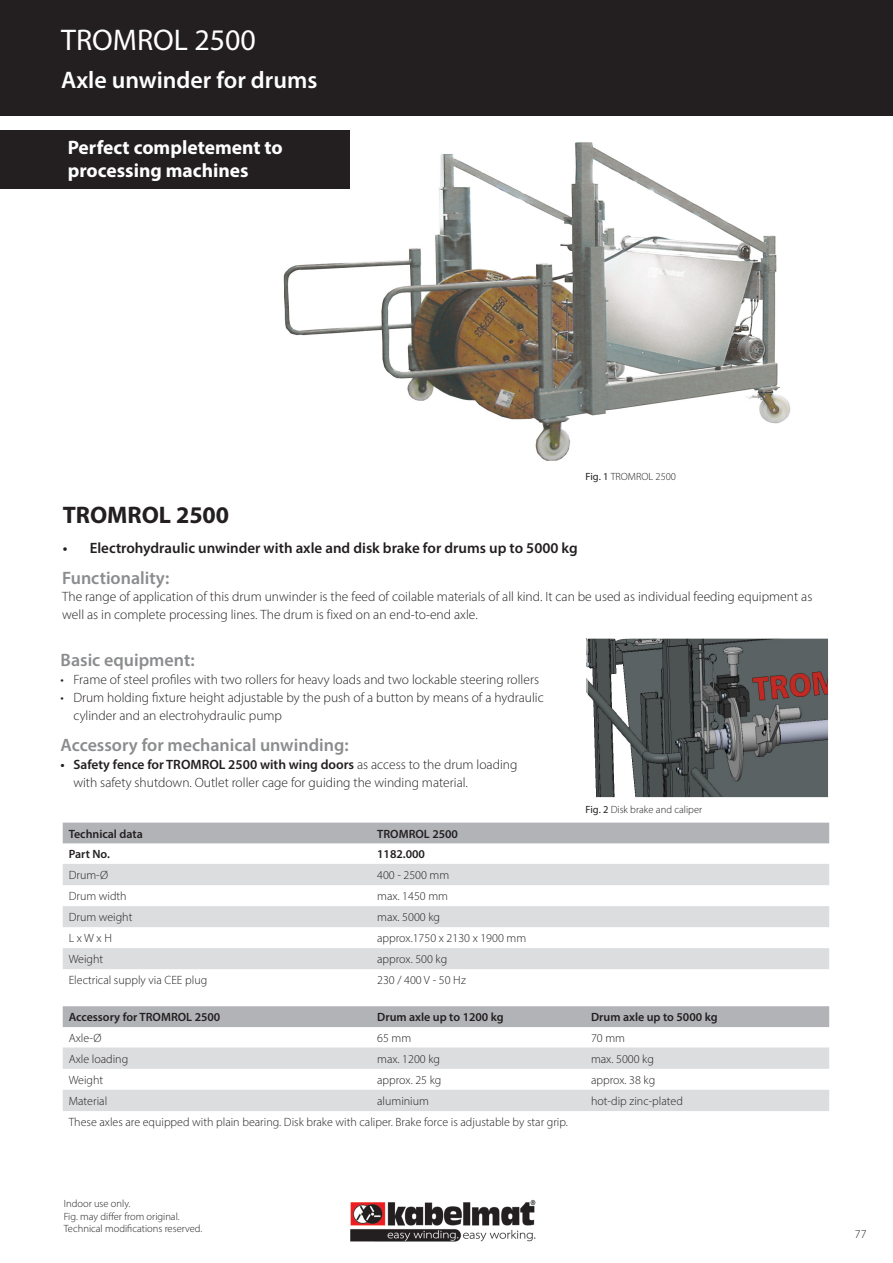
<style>
.page{position:relative;width:893px;height:1263px;background:#fff}
.page>*{position:absolute;margin:0;border:0;box-sizing:border-box;transform-origin:0 0}
.Titel{font:30px "Myriad Pro";color:#fff}
.Sub-Headline_FreeSet{font:600 24px "Myriad Pro";color:#fff}
.Produktüberschrift_M{font:700 24px "Myriad Pro";color:#231f20}
.Produktübersicht{font:700 19.5px "Myriad Pro";color:#fff}
.Fliesstext_FreeSetLi{font:600 18px "Myriad Pro";color:#8b8c8e}
.Headline_Fliesstext{font:600 18px "Myriad Pro";color:#8b8c8e}
.t1{font:600 15px "Myriad Pro";color:#231f20}
.Headline_Fliesstext-2{font:300 13.5px/18px "Myriad Pro";color:#231f20}
.Aufzählung_3mm_einge{font:300 13.5px "Myriad Pro";color:#231f20}
.t2{font:600 13.5px "Myriad Pro";color:#231f20}
.Tabelle_Text_Freeset{font:300 12px "Myriad Pro";color:#231f20}
.Tabelle_Sub-Headline{font:600 12px "Myriad Pro";color:#231f20}
.Tabelle_Text_Freeset-2{font:600 12px "Myriad Pro";color:#231f20}
.Produktübersicht-2{font:300 10.5px "Myriad Pro";color:#231f20}
.Bildunterschrift_Fre{font:300 10.5px "Myriad Pro";color:#231f20}
.s1{font-weight:400}
.s2{font-weight:300}
</style>
<div class="page">
<img style="left:350px;top:1199px;width:186px;height:43px">
<div style="left:0;top:0;width:893px;height:116px;background:#231f20"></div>
<img style="left:278px;top:130px;width:513px;height:331px">
<img style="left:589px;top:640px;width:238px;height:156px">
<div style="left:587px;top:638px;width:242px;height:160px;border:1px solid #fff"></div>
<div style="left:63px;top:823px;width:766px;height:21px;background:#b2b3b7"></div>
<svg style="left:63px;top:864px;width:766px;height:105px;fill:#dcdddf"></svg>
<div style="left:63px;top:1006px;width:766px;height:21px;background:#b2b3b7"></div>
<svg style="left:63px;top:1047px;width:766px;height:64px;fill:#dcdddf"></svg>
<div style="left:0;top:130px;width:349px;height:58px;background:#231f20"></div>
<p class="Titel" style="left:61px;top:22px;width:196px">TROMROL 2500</p>
<p class="Sub-Headline_FreeSet" style="left:61px;top:65px;width:258px">Axle unwinder for drums</p>
<p class="Produktübersicht" style="left:68px;top:134px;width:217px">Perfect completement to</p>
<p class="Produktübersicht" style="left:68px;top:158px;width:182px">processing machines</p>
<p class="Bildunterschrift_Fre" style="left:586px;top:470px;width:92px"><span class="s1">Fig. 1</span> TROMROL 2500</p>
<p class="Produktüberschrift_M" style="left:63px;top:499px;width:168px">TROMROL 2500</p>
<p class="t1" style="left:63px;top:538px;width:516px">• Electrohydraulic unwinder with axle and disk brake for drums up to 5000 kg</p>
<p class="Headline_Fliesstext" style="left:62px;top:567px;width:109px">Functionality:</p>
<p class="Headline_Fliesstext-2" style="left:62px;top:587px;width:752px">The range of application of this drum unwinder is the feed of coilable materials of all kind. It can be used as individual feeding equipment as well as in complete processing lines. The drum is fixed on an end-to-end axle.</p>
<p class="Fliesstext_FreeSetLi" style="left:61px;top:648px;width:135px">Basic equipment:</p>
<p class="Headline_Fliesstext-2" style="left:61px;top:670px;width:480px">• Frame of steel profiles with two rollers for heavy loads and two lockable steering rollers</p>
<p class="Headline_Fliesstext-2" style="left:73px;top:688px;width:472px;text-indent:-13px">• Drum holding fixture height adjustable by the push of a button by means of a hydraulic cylinder and an electrohydraulic pump</p>
<p class="Fliesstext_FreeSetLi" style="left:61px;top:734px;width:289px">Accessory for mechanical unwinding:</p>
<p class="t2" style="left:61px;top:756px;width:458px">• Safety fence for TROMROL 2500 with wing doors <span class="s2">as access to the drum loading</span></p>
<p class="Aufzählung_3mm_einge" style="left:73px;top:775px;width:396px">with safety shutdown. Outlet roller cage for guiding the winding material.</p>
<p class="Bildunterschrift_Fre" style="left:586px;top:803px;width:118px"><span class="s1">Fig. 2</span> Disk brake and caliper</p>
<p class="Tabelle_Sub-Headline" style="left:69px;top:826px;width:76px">Technical data</p>
<p class="Tabelle_Text_Freeset-2" style="left:377px;top:826px;width:82px">TROMROL 2500</p>
<p class="Tabelle_Text_Freeset-2" style="left:69px;top:846px;width:43px">Part No.</p>
<p class="Tabelle_Text_Freeset-2" style="left:377px;top:846px;width:49px">1182.000</p>
<p class="Tabelle_Text_Freeset" style="left:69px;top:868px;width:41px">Drum-Ø</p>
<p class="Tabelle_Text_Freeset" style="left:377px;top:868px;width:74px">400 - 2500 mm</p>
<p class="Tabelle_Text_Freeset" style="left:69px;top:889px;width:59px">Drum width</p>
<p class="Tabelle_Text_Freeset" style="left:377px;top:889px;width:72px">max. 1450 mm</p>
<p class="Tabelle_Text_Freeset" style="left:69px;top:910px;width:65px">Drum weight</p>
<p class="Tabelle_Text_Freeset" style="left:377px;top:910px;width:64px">max. 5000 kg</p>
<p class="Tabelle_Text_Freeset" style="left:69px;top:931px;width:45px">L x W x H</p>
<p class="Tabelle_Text_Freeset" style="left:377px;top:931px;width:150px">approx.1750 x 2130 x 1900 mm</p>
<p class="Tabelle_Text_Freeset" style="left:69px;top:952px;width:36px">Weight</p>
<p class="Tabelle_Text_Freeset" style="left:377px;top:952px;width:72px">approx. 500 kg</p>
<p class="Tabelle_Text_Freeset" style="left:69px;top:973px;width:140px">Electrical supply via CEE plug</p>
<p class="Tabelle_Text_Freeset" style="left:377px;top:973px;width:90px">230 / 400 V - 50 Hz</p>
<p class="Tabelle_Sub-Headline" style="left:69px;top:1009px;width:153px">Accessory for TROMROL 2500</p>
<p class="Tabelle_Sub-Headline" style="left:377px;top:1009px;width:128px">Drum axle up to 1200 kg</p>
<p class="Tabelle_Sub-Headline" style="left:591px;top:1009px;width:128px">Drum axle up to 5000 kg</p>
<p class="Tabelle_Text_Freeset" style="left:69px;top:1030px;width:34px">Axle-Ø</p>
<p class="Tabelle_Text_Freeset" style="left:377px;top:1030px;width:35px">65 mm</p>
<p class="Tabelle_Text_Freeset" style="left:591px;top:1030px;width:35px">70 mm</p>
<p class="Tabelle_Text_Freeset" style="left:69px;top:1051px;width:61px">Axle loading</p>
<p class="Tabelle_Text_Freeset" style="left:377px;top:1051px;width:64px">max. 1200 kg</p>
<p class="Tabelle_Text_Freeset" style="left:591px;top:1051px;width:64px">max. 5000 kg</p>
<p class="Tabelle_Text_Freeset" style="left:69px;top:1072px;width:36px">Weight</p>
<p class="Tabelle_Text_Freeset" style="left:377px;top:1072px;width:66px">approx. 25 kg</p>
<p class="Tabelle_Text_Freeset" style="left:591px;top:1072px;width:66px">approx. 38 kg</p>
<p class="Tabelle_Text_Freeset" style="left:69px;top:1094px;width:40px">Material</p>
<p class="Tabelle_Text_Freeset" style="left:377px;top:1094px;width:53px">aluminium</p>
<p class="Tabelle_Text_Freeset" style="left:591px;top:1094px;width:93px">hot-dip zinc-plated</p>
<p class="Tabelle_Text_Freeset" style="left:69px;top:1115px;width:501px">These axles are equipped with plain bearing. Disk brake with caliper. Brake force is adjustable by star grip.</p>
<p class="Produktübersicht-2" style="left:64px;top:1197px;width:68px">Indoor use only.</p>
<p class="Produktübersicht-2" style="left:64px;top:1210px;width:117px">Fig. may differ from original.</p>
<p class="Produktübersicht-2" style="left:64px;top:1222px;width:140px">Technical modifications reserved.</p>
<p class="Tabelle_Text_Freeset" style="left:855px;top:1227px;width:13px">77</p>
</div>
